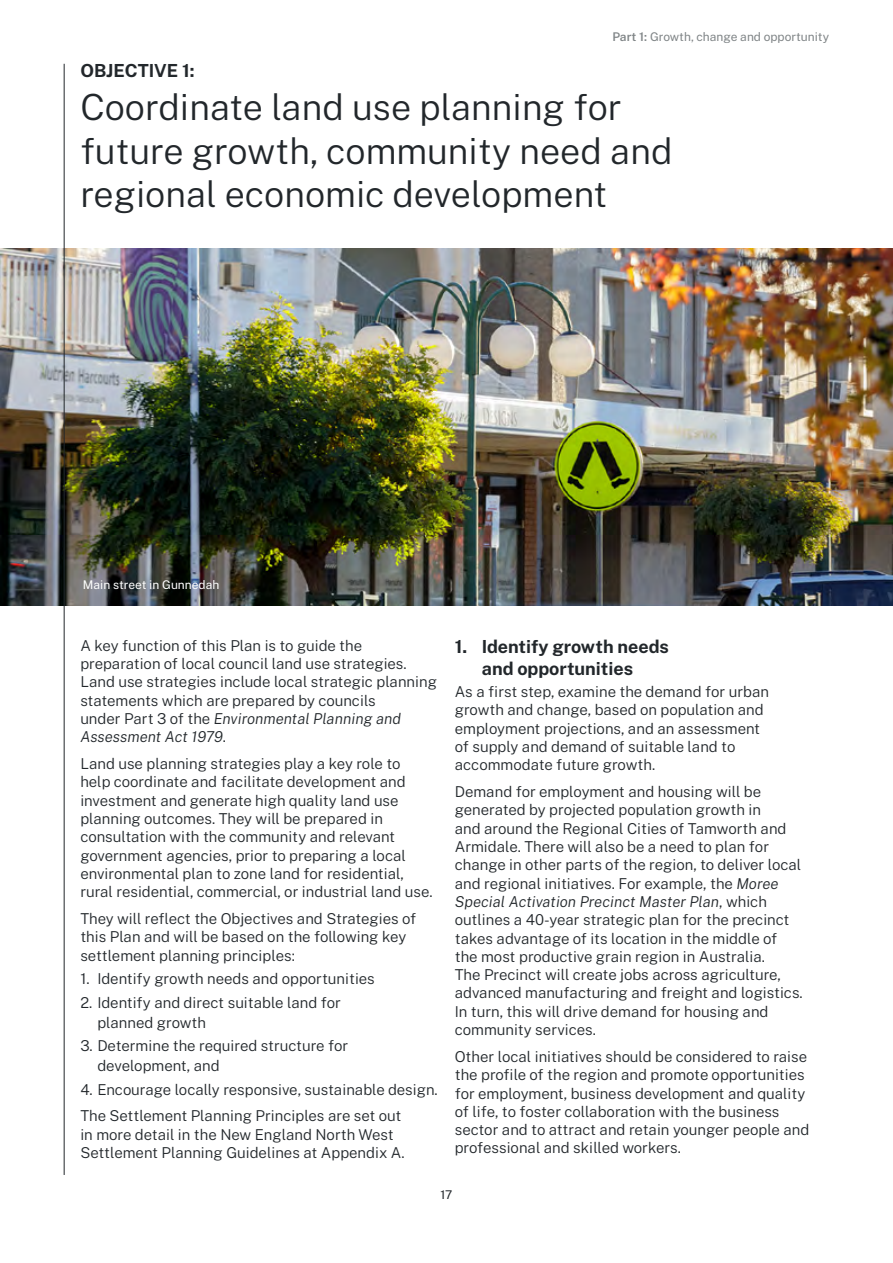
<style>
.page{position:relative;width:893px;height:1263px;background:#fff}
.page>*{position:absolute;margin:0;border:0;box-sizing:border-box;transform-origin:0 0}
.Header_1_-_Objective{font:300 36px/43.5px "Public Sans";color:#22272b}
.Body_12pt{font:700 18px/21.8px "Public Sans";color:#22272b;text-align:center}
.Header_1_-_Objective-2{font:700 18px "Public Sans";color:#22272b}
.Body{font:300 15px/18.3px "Public Sans";color:#22272b}
.t1{font:12px "Public Sans";color:#808587}
.t2{font:12px "Public Sans";color:#fff}
.t3{font:12px "Public Sans";color:#22272b}
.s1{font-weight:600}
.s2{font-style:italic}
</style>
<div class="page">
<img style="left:0;top:249px;width:893px;height:357px">
<hr style="left:64px;top:64px;width:1px;height:1111px;background:#22272b">
<p class="t1" style="left:612px;top:28px;width:218px"><span class="s1">Part 1:</span> Growth, change and opportunity</p>
<h1 class="Header_1_-_Objective-2" style="left:80px;top:57px;width:116px">OBJECTIVE 1:</h1>
<h1 class="Header_1_-_Objective" style="left:80px;top:83px;width:593px">Coordinate land use planning for future growth, community need and regional economic development</h1>
<p class="t2" style="left:83px;top:576px;width:138px">Main street in Gunnedah</p>
<p class="Body" style="left:80px;top:635px;width:358px">A key function of this Plan is to guide the preparation of local council land use strategies.<br>Land use strategies include local strategic planning statements which are prepared by councils<br>under Part 3 of the <span class="s2">Environmental Planning and Assessment Act 1979</span>.</p>
<p class="Body" style="left:80px;top:753px;width:354px">Land use planning strategies play a key role to help coordinate and facilitate development and investment and generate high quality land use planning outcomes. They will be prepared in consultation with the community and relevant government agencies, prior to preparing a local environmental plan to zone land for residential, rural residential, commercial, or industrial land use.</p>
<p class="Body" style="left:80px;top:908px;width:337px">They will reflect the Objectives and Strategies of this Plan and will be based on the following key settlement planning principles:</p>
<p class="Body" style="left:80px;top:969px;width:296px">1. Identify growth needs and opportunities</p>
<p class="Body" style="left:97px;top:992px;width:245px;line-height:19.5px;text-indent:-17px">2. Identify and direct suitable land for planned growth</p>
<p class="Body" style="left:97px;top:1035px;width:252px;line-height:19.5px;text-indent:-17px">3. Determine the required structure for development, and</p>
<p class="Body" style="left:80px;top:1079px;width:359px">4. Encourage locally responsive, sustainable design.</p>
<p class="Body" style="left:80px;top:1106px;width:326px">The Settlement Planning Principles are set out in more detail in the New England North West<br>Settlement Planning Guidelines at Appendix A.</p>
<p class="Body_12pt" style="left:455px;top:634px;width:216px">1. Identify growth needs and opportunities</p>
<p class="Body" style="left:455px;top:682px;width:316px">As a first step, examine the demand for urban growth and change, based on population and employment projections, and an assessment of supply and demand of suitable land to accommodate future growth.</p>
<p class="Body" style="left:455px;top:782px;width:350px">Demand for employment and housing will be generated by projected population growth in<br>and around the Regional Cities of Tamworth and Armidale. There will also be a need to plan for change in other parts of the region, to deliver local and regional initiatives. For example, the <span class="s2">Moree Special Activation Precinct Master Plan</span>, which outlines a 40-year strategic plan for the precinct takes advantage of its location in the middle of the most productive grain region in Australia.<br>The Precinct will create jobs across agriculture, advanced manufacturing and freight and logistics.<br>In turn, this will drive demand for housing and community services.</p>
<p class="Body" style="left:455px;top:1046px;width:356px">Other local initiatives should be considered to raise the profile of the region and promote opportunities for employment, business development and quality of life, to foster collaboration with the business sector and to attract and retain younger people and professional and skilled workers.</p>
<p class="t3" style="left:441px;top:1186px;width:13px">17</p>
</div>
